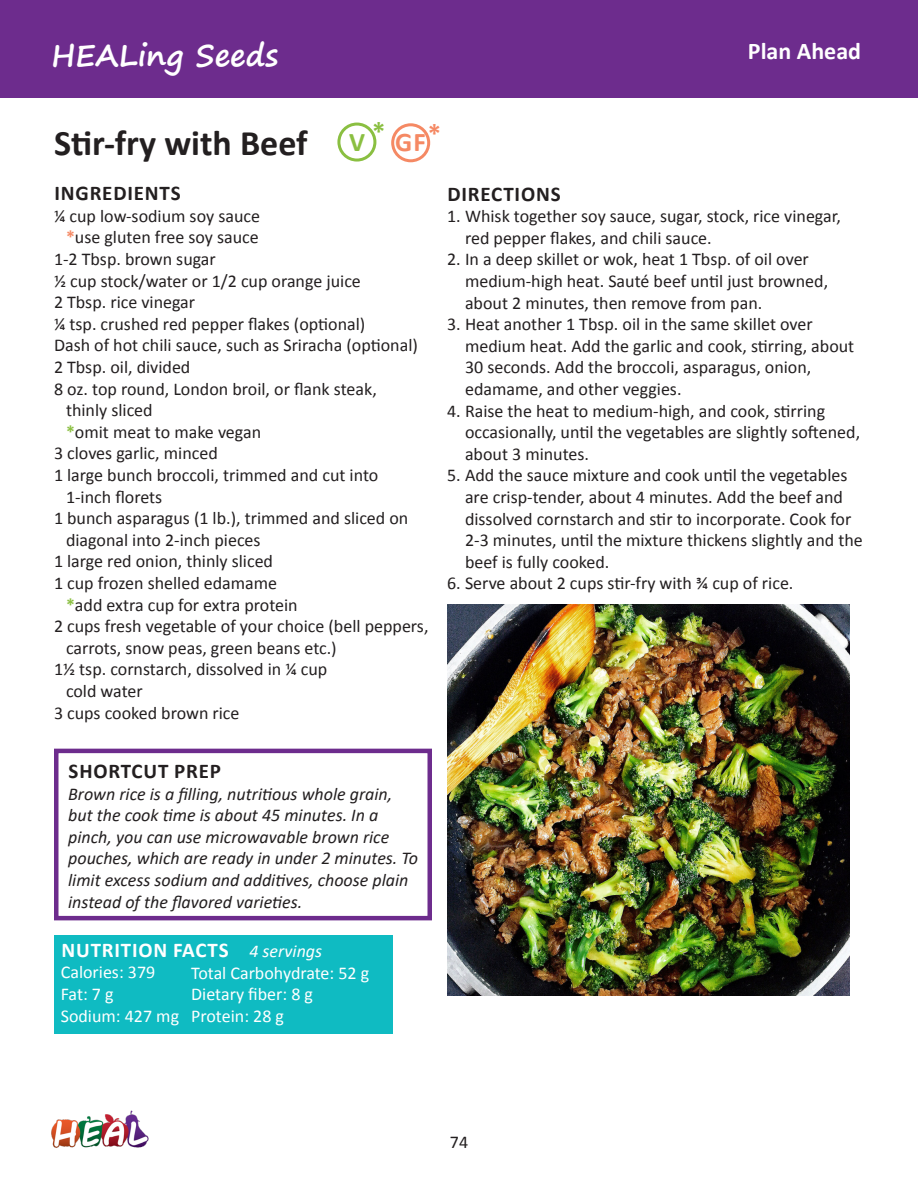
<style>
.page{position:relative;width:918px;height:1188px;background:#fff}
.page>*{position:absolute;margin:0;border:0;box-sizing:border-box;transform-origin:0 0}
.t1{font:700 36px "Calibri";color:#231f20}
.t2{font:700 30px "Segoe Print";color:#fff}
.t3{font:700 27px "Calibri";color:#f58964}
.t4{font:700 24px "Calibri";color:#fff}
.t5{font:700 21px "Calibri";letter-spacing:.04em;color:#231f20}
.t6{font:700 21px "Calibri";letter-spacing:.04em;color:#fff}
.t7{font:18px/21.6px "Calibri";color:#231f20}
.t8{font:italic 18px/21.6px "Calibri";color:#231f20}
.t9{font:18px/21.6px "Calibri";color:#fff}
.s1{color:#8abf41}
.s2{font-weight:700;color:#f58964}
.s3{font-weight:700;color:#8abf41}
.s4{font-weight:400;font-style:italic;font-size:18px}
</style>
<div class="page">
<img style="left:51px;top:1110px;width:98px;height:38px">
<div style="left:0;top:0;width:918px;height:98px;background:#6d2c8d"></div>
<img style="left:447px;top:604px;width:402px;height:392px">
<div style="left:54px;top:935px;width:338px;height:99px;background:#0fbbc2"></div>
<div style="left:54px;top:749px;width:378px;height:171px;border:4px solid #6d2c8d"></div>
<div style="left:337px;top:123px;width:39px;height:39px;border:3px solid #8abf41;border-radius:50%"></div>
<div style="left:391px;top:123px;width:39px;height:39px;border:3px solid #f58964;border-radius:50%"></div>
<h2 class="t2" style="left:51px;top:28px;width:229px">HEALing Seeds</h2>
<h3 class="t4" style="left:748px;top:34px;width:115px">Plan Ahead</h3>
<h3 class="t3" style="left:349px;top:123px;width:94px"><span class="s1">V</span><sup>*</sup> GF*</h3>
<h1 class="t1" style="left:54px;top:117px;width:255px">Stir-fry with Beef</h1>
<p class="t5" style="left:54px;top:178px;width:128px">INGREDIENTS</p>
<p class="t7" style="left:54px;top:204px;width:208px">¼ cup low-sodium soy sauce</p>
<p class="t7" style="left:66px;top:226px;width:194px"><span class="s2">*</span>use gluten free soy sauce</p>
<p class="t7" style="left:54px;top:247px;width:163px">1-2 Tbsp. brown sugar</p>
<p class="t7" style="left:54px;top:269px;width:308px">½ cup stock/water or 1/2 cup orange juice</p>
<p class="t7" style="left:54px;top:291px;width:143px">2 Tbsp. rice vinegar</p>
<p class="t7" style="left:54px;top:312px;width:313px">¼ tsp. crushed red pepper flakes (optional)</p>
<p class="t7" style="left:54px;top:334px;width:365px">Dash of hot chili sauce, such as Sriracha (optional)</p>
<p class="t7" style="left:54px;top:355px;width:138px">2 Tbsp. oil, divided</p>
<p class="t7" style="left:54px;top:377px;width:324px">8 oz. top round, London broil, or flank steak,</p>
<p class="t7" style="left:66px;top:399px;width:88px">thinly sliced</p>
<p class="t7" style="left:66px;top:420px;width:197px"><span class="s3">*</span>omit meat to make vegan</p>
<p class="t7" style="left:54px;top:442px;width:165px">3 cloves garlic, minced</p>
<p class="t7" style="left:54px;top:463px;width:326px">1 large bunch broccoli, trimmed and cut into</p>
<p class="t7" style="left:66px;top:485px;width:98px">1-inch florets</p>
<p class="t7" style="left:54px;top:507px;width:356px">1 bunch asparagus (1 lb.), trimmed and sliced on</p>
<p class="t7" style="left:66px;top:528px;width:196px">diagonal into 2-inch pieces</p>
<p class="t7" style="left:54px;top:550px;width:221px">1 large red onion, thinly sliced</p>
<p class="t7" style="left:54px;top:571px;width:225px">1 cup frozen shelled edamame</p>
<p class="t7" style="left:66px;top:593px;width:233px"><span class="s3">*</span>add extra cup for extra protein</p>
<p class="t7" style="left:54px;top:615px;width:376px">2 cups fresh vegetable of your choice (bell peppers,</p>
<p class="t7" style="left:66px;top:636px;width:272px">carrots, snow peas, green beans etc.)</p>
<p class="t7" style="left:54px;top:658px;width:275px">1½ tsp. cornstarch, dissolved in ¼ cup</p>
<p class="t7" style="left:66px;top:679px;width:78px">cold water</p>
<p class="t7" style="left:54px;top:701px;width:187px">3 cups cooked brown rice</p>
<p class="t5" style="left:447px;top:179px;width:115px">DIRECTIONS</p>
<p class="t7" style="left:465px;top:205px;width:377px;text-indent:-18px">1. Whisk together soy sauce, sugar, stock, rice vinegar, red pepper flakes, and chili sauce.</p>
<p class="t7" style="left:465px;top:248px;width:365px;text-indent:-18px">2. In a deep skillet or wok, heat 1 Tbsp. of oil over medium-high heat. Sauté beef until just browned, about 2 minutes, then remove from pan.</p>
<p class="t7" style="left:465px;top:313px;width:391px;text-indent:-18px">3. Heat another 1 Tbsp. oil in the same skillet over medium heat. Add the garlic and cook, stirring, about 30 seconds. Add the broccoli, asparagus, onion, edamame, and other veggies.</p>
<p class="t7" style="left:465px;top:399px;width:397px;text-indent:-18px">4. Raise the heat to medium-high, and cook, stirring occasionally, until the vegetables are slightly softened, about 3 minutes.</p>
<p class="t7" style="left:465px;top:464px;width:399px;text-indent:-18px">5. Add the sauce mixture and cook until the vegetables are crisp-tender, about 4 minutes. Add the beef and dissolved cornstarch and stir to incorporate. Cook for 2-3 minutes, until the mixture thickens slightly and the beef is fully cooked.</p>
<p class="t7" style="left:447px;top:572px;width:348px">6. Serve about 2 cups stir-fry with ¾ cup of rice.</p>
<p class="t5" style="left:69px;top:756px;width:154px">SHORTCUT PREP</p>
<p class="t8" style="left:68px;top:782px;width:351px">Brown rice is a filling, nutritious whole grain, but the cook time is about 45 minutes. In a pinch, you can use microwavable brown rice pouches, which are ready in under 2 minutes. To limit excess sodium and additives, choose plain instead of the flavored varieties.</p>
<p class="t6" style="left:61px;top:935px;width:262px">NUTRITION FACTS <span class="s4">4 servings</span></p>
<p class="t9" style="left:61px;top:961px;width:120px">Calories: 379<br>Fat: 7 g<br>Sodium: 427 mg</p>
<p class="t9" style="left:191px;top:961px;width:180px">Total Carbohydrate: 52 g<br>Dietary fiber: 8 g<br>Protein: 28 g</p>
<p class="t7" style="left:450px;top:1130px;width:20px">74</p>
</div>
